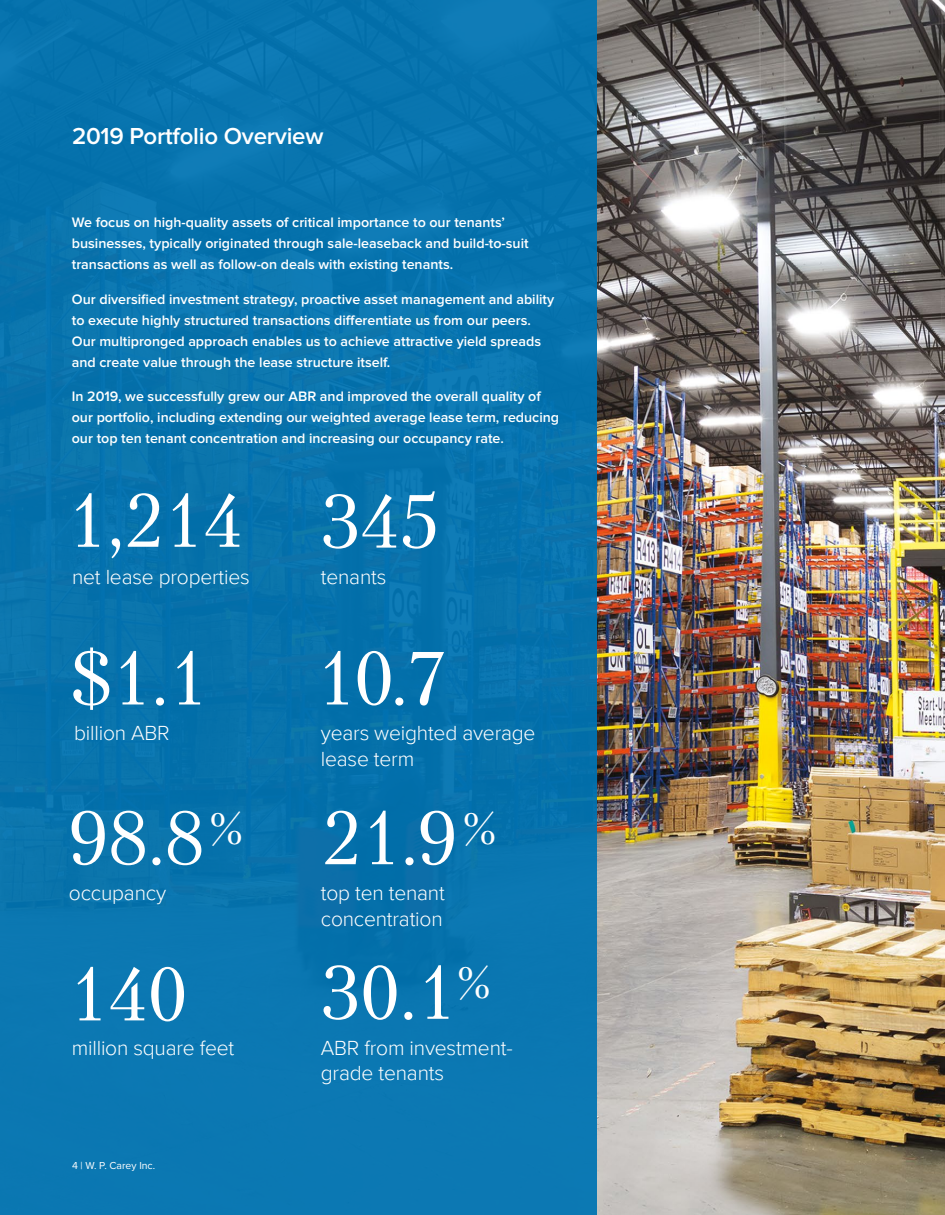
<style>
.page{position:relative;width:945px;height:1215px;background:#fff}
.page>*{position:absolute;margin:0;border:0;box-sizing:border-box;transform-origin:0 0}
.t1{font:75px "Petersburg";color:#fff}
.t2{font:600 24px "Proxima Nova";letter-spacing:-.01em;color:#fff}
.t3{font:300 21px/25.5px "Proxima Nova";letter-spacing:-.01em;color:#fff}
.t4{font:600 14.25px/21px "Proxima Nova";color:#fff}
.t5{font:10.5px "Proxima Nova";color:#fff}
</style>
<div class="page">
<img style="left:597px;top:0;width:348px;height:1215px">
<div style="left:0;top:0;width:597px;height:1215px;background:#0a75ae"></div>
<h2 class="t2" style="left:72px;top:122px;width:253px">2019 Portfolio Overview</h2>
<p class="t4" style="left:72px;top:212px;width:458px">We focus on high-quality assets of critical importance to our tenants’ businesses, typically originated through sale-leaseback and build-to-suit transactions as well as follow-on deals with existing tenants.</p>
<p class="t4" style="left:72px;top:289px;width:484px">Our diversified investment strategy, proactive asset management and ability to execute highly structured transactions differentiate us from our peers.<br>Our multipronged approach enables us to achieve attractive yield spreads and create value through the lease structure itself.</p>
<p class="t4" style="left:72px;top:386px;width:489px">In 2019, we successfully grew our ABR and improved the overall quality of our portfolio, including extending our weighted average lease term, reducing our top ten tenant concentration and increasing our occupancy rate.</p>
<h1 class="t1" style="left:67px;top:471px;width:177px">1,214</h1>
<h1 class="t1" style="left:321px;top:472px;width:120px">345</h1>
<h3 class="t3" style="left:72px;top:563px;width:179px">net lease properties</h3>
<h3 class="t3" style="left:321px;top:563px;width:67px">tenants</h3>
<h1 class="t1" style="left:73px;top:628px;width:137px">$1.1</h1>
<h1 class="t1" style="left:316px;top:628px;width:132px">10.7</h1>
<h3 class="t3" style="left:74px;top:720px;width:97px">billion ABR</h3>
<h3 class="t3" style="left:321px;top:720px;width:216px">years weighted average lease term</h3>
<h1 class="t1" style="left:69px;top:788px;width:176px">98.8<sup>%</sup></h1>
<h1 class="t1" style="left:322px;top:788px;width:176px">21.9<sup>%</sup></h1>
<h3 class="t3" style="left:69px;top:879px;width:99px">occupancy</h3>
<h3 class="t3" style="left:321px;top:879px;width:125px">top ten tenant concentration</h3>
<h1 class="t1" style="left:69px;top:944px;width:120px">140</h1>
<h1 class="t1" style="left:321px;top:943px;width:172px">30.1<sup>%</sup></h1>
<h3 class="t3" style="left:72px;top:1034px;width:164px">million square feet</h3>
<h3 class="t3" style="left:321px;top:1034px;width:193px">ABR from investment&shy;grade tenants</h3>
<p class="t5" style="left:72px;top:1160px;width:85px">4 | W. P. Carey Inc.</p>
</div>
